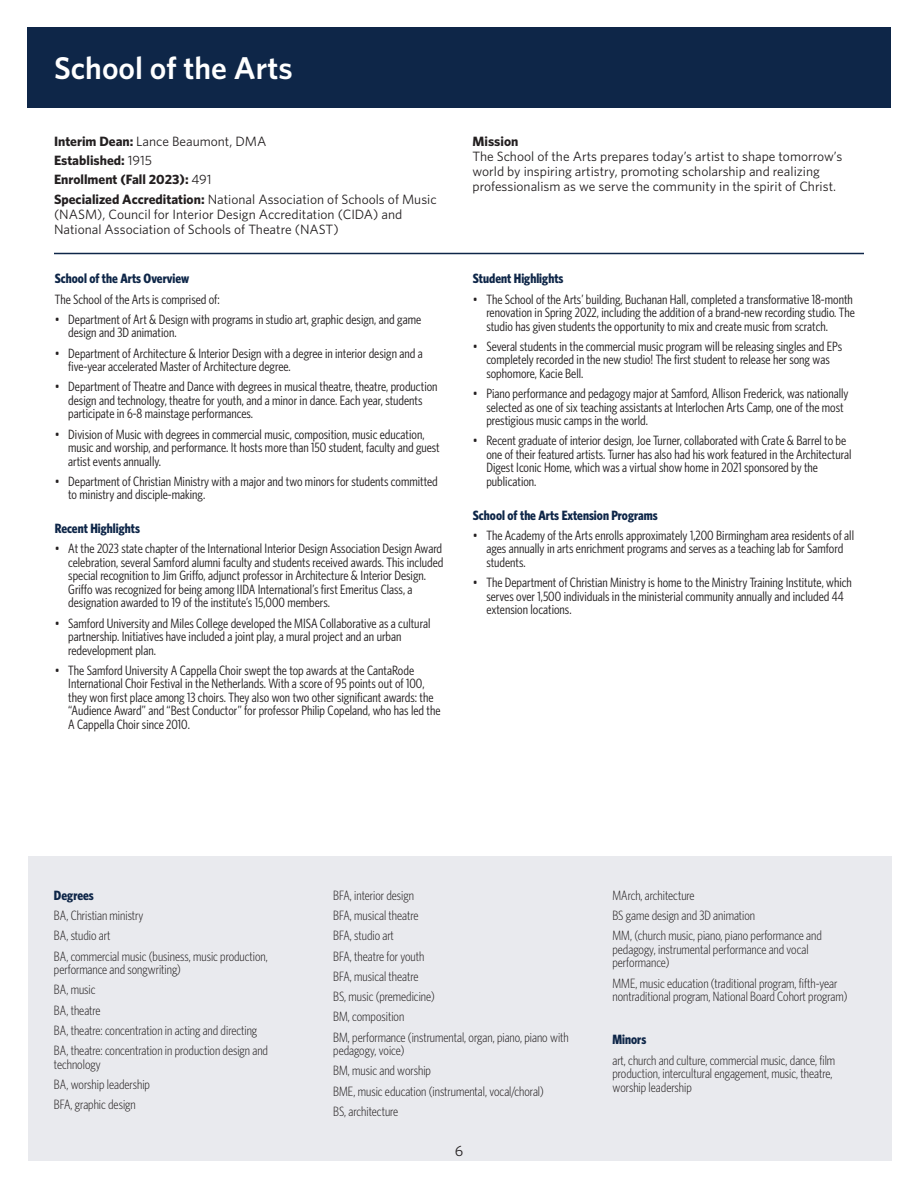
<style>
.page{position:relative;width:918px;height:1188px;background:#fff}
.page>*{position:absolute;margin:0;border:0;box-sizing:border-box;transform-origin:0 0}
.t1{font:600 31.5px "Whitney";color:#fff}
.t2{font:15px "Whitney";color:#231f20}
.t3{font:13.5px/13.5px "Whitney Condensed";color:#231f20}
.t4{font:300 13.5px/13.5px "Whitney Condensed";color:#231f20}
.t5{font:13.5px/15px "Whitney";color:#231f20}
.t6{font:700 13.5px "Whitney Condensed";color:#0e2648}
.t7{font:700 13.5px "Whitney";color:#231f20}
.s1{font-weight:700}
.s2{font-weight:400}
</style>
<div class="page">
<div style="left:27px;top:27px;width:864px;height:81px;background:#0e2648"></div>
<div style="left:28px;top:856px;width:864px;height:305px;background:#e9eaee"></div>
<hr style="left:54px;top:253px;width:810px;height:1px;background:#0e2648">
<p class="t1" style="left:54px;top:47px;width:240px">School of the Arts</p>
<p class="t5" style="left:54px;top:133px;width:214px"><span class="s1">Interim Dean:</span> Lance Beaumont, DMA</p>
<p class="t7" style="left:54px;top:151px;width:100px">Established: <span class="s2">1915</span></p>
<p class="t7" style="left:54px;top:171px;width:159px">Enrollment (Fall 2023): <span class="s2">491</span></p>
<p class="t5" style="left:54px;top:191px;width:384px"><span class="s1">Specialized Accreditation:</span> National Association of Schools of Music (NASM), Council for Interior Design Accreditation (CIDA) and<br>National Association of Schools of Theatre (NAST)</p>
<p class="t6" style="left:55px;top:270px;width:136px">School of the Arts Overview</p>
<p class="t3" style="left:55px;top:292px;width:167px">The School of the Arts is comprised of:</p>
<p class="t3" style="left:68px;top:312px;width:354px;text-indent:-14px">• Department of Art &amp; Design with programs in studio art, graphic design, and game design and 3D animation.</p>
<p class="t3" style="left:68px;top:346px;width:356px;text-indent:-14px">• Department of Architecture &amp; Interior Design with a degree in interior design and a five-year accelerated Master of Architecture degree.</p>
<p class="t3" style="left:68px;top:380px;width:371px;text-indent:-14px">• Department of Theatre and Dance with degrees in musical theatre, theatre, production design and technology, theatre for youth, and a minor in dance. Each year, students participate in 6-8 mainstage performances.</p>
<p class="t3" style="left:68px;top:427px;width:373px;text-indent:-14px">• Division of Music with degrees in commercial music, composition, music education, music and worship, and performance. It hosts more than 150 student, faculty and guest artist events annually.</p>
<p class="t3" style="left:68px;top:474px;width:371px;text-indent:-14px">• Department of Christian Ministry with a major and two minors for students committed to ministry and disciple-making.</p>
<p class="t6" style="left:55px;top:520px;width:87px">Recent Highlights</p>
<p class="t3" style="left:68px;top:542px;width:377px;text-indent:-14px">• At the 2023 state chapter of the International Interior Design Association Design Award celebration, several Samford alumni faculty and students received awards. This included special recognition to Jim Griffo, adjunct professor in Architecture &amp; Interior Design.<br>Griffo was recognized for being among IIDA International’s first Emeritus Class, a designation awarded to 19 of the institute’s 15,000 members.</p>
<p class="t3" style="left:68px;top:616px;width:364px;text-indent:-14px">• Samford University and Miles College developed the MISA Collaborative as a cultural partnership. Initiatives have included a joint play, a mural project and an urban redevelopment plan.</p>
<p class="t3" style="left:68px;top:663px;width:374px;text-indent:-14px">• The Samford University A Cappella Choir swept the top awards at the CantaRode International Choir Festival in the Netherlands. With a score of 95 points out of 100, they won first place among 13 choirs. They also won two other significant awards: the “Audience Award” and “Best Conductor” for professor Philip Copeland, who has led the A Cappella Choir since 2010.</p>
<p class="t7" style="left:472px;top:132px;width:47px">Mission</p>
<p class="t5" style="left:472px;top:148px;width:371px">The School of the Arts prepares today’s artist to shape tomorrow’s world by inspiring artistry, promoting scholarship and realizing professionalism as we serve the community in the spirit of Christ.</p>
<p class="t6" style="left:473px;top:270px;width:92px">Student Highlights</p>
<p class="t3" style="left:486px;top:292px;width:370px;text-indent:-14px">• The School of the Arts’ building, Buchanan Hall, completed a transformative 18-month renovation in Spring 2022, including the addition of a brand-new recording studio. The studio has given students the opportunity to mix and create music from scratch.</p>
<p class="t3" style="left:486px;top:339px;width:357px;text-indent:-14px">• Several students in the commercial music program will be releasing singles and EPs completely recorded in the new studio! The first student to release her song was sophomore, Kacie Bell.</p>
<p class="t3" style="left:486px;top:386px;width:364px;text-indent:-14px">• Piano performance and pedagogy major at Samford, Allison Frederick, was nationally selected as one of six teaching assistants at Interlochen Arts Camp, one of the most prestigious music camps in the world.</p>
<p class="t3" style="left:486px;top:434px;width:367px;text-indent:-14px">• Recent graduate of interior design, Joe Turner, collaborated with Crate &amp; Barrel to be one of their featured artists. Turner has also had his work featured in the Architectural Digest Iconic Home, which was a virtual show home in 2021 sponsored by the publication.</p>
<p class="t6" style="left:473px;top:506px;width:186px">School of the Arts Extension Programs</p>
<p class="t3" style="left:486px;top:528px;width:369px;text-indent:-14px">• The Academy of the Arts enrolls approximately 1,200 Birmingham area residents of all ages annually in arts enrichment programs and serves as a teaching lab for Samford students.</p>
<p class="t3" style="left:486px;top:575px;width:367px;text-indent:-14px">• The Department of Christian Ministry is home to the Ministry Training Institute, which serves over 1,500 individuals in the ministerial community annually and included 44 extension locations.</p>
<p class="t6" style="left:54px;top:887px;width:41px">Degrees</p>
<p class="t4" style="left:54px;top:908px;width:91px">BA, Christian ministry</p>
<p class="t4" style="left:54px;top:929px;width:58px">BA, studio art</p>
<p class="t4" style="left:54px;top:949px;width:215px">BA, commercial music (business, music production, performance and songwriting)</p>
<p class="t4" style="left:54px;top:983px;width:43px">BA, music</p>
<p class="t4" style="left:54px;top:1003px;width:48px">BA, theatre</p>
<p class="t4" style="left:54px;top:1023px;width:205px">BA, theatre: concentration in acting and directing</p>
<p class="t4" style="left:54px;top:1043px;width:216px">BA, theatre: concentration in production design and technology</p>
<p class="t4" style="left:54px;top:1077px;width:98px">BA, worship leadership</p>
<p class="t4" style="left:54px;top:1097px;width:83px">BFA, graphic design</p>
<p class="t4" style="left:333px;top:888px;width:82px">BFA, interior design</p>
<p class="t4" style="left:333px;top:908px;width:87px">BFA, musical theatre</p>
<p class="t4" style="left:333px;top:929px;width:62px">BFA, studio art</p>
<p class="t4" style="left:333px;top:949px;width:93px">BFA, theatre for youth</p>
<p class="t4" style="left:333px;top:969px;width:87px">BFA, musical theatre</p>
<p class="t4" style="left:333px;top:989px;width:103px">BS, music (premedicine)</p>
<p class="t4" style="left:333px;top:1010px;width:73px">BM, composition</p>
<p class="t4" style="left:333px;top:1030px;width:237px">BM, performance (instrumental, organ, piano, piano with pedagogy, voice)</p>
<p class="t4" style="left:333px;top:1064px;width:99px">BM, music and worship</p>
<p class="t4" style="left:333px;top:1084px;width:212px">BME, music education (instrumental, vocal/choral)</p>
<p class="t4" style="left:333px;top:1104px;width:67px">BS, architecture</p>
<p class="t2" style="left:455px;top:1141px;width:10px">6</p>
<p class="t4" style="left:613px;top:888px;width:84px">MArch, architecture</p>
<p class="t4" style="left:613px;top:908px;width:144px">BS game design and 3D animation</p>
<p class="t4" style="left:613px;top:929px;width:211px">MM, (church music, piano, piano performance and pedagogy, instrumental performance and vocal performance)</p>
<p class="t4" style="left:613px;top:976px;width:236px">MME, music education (traditional program, fifth-year nontraditional program, National Board Cohort program)</p>
<p class="t6" style="left:613px;top:1031px;width:35px">Minors</p>
<p class="t4" style="left:613px;top:1053px;width:224px">art, church and culture, commercial music, dance, film production, intercultural engagement, music, theatre, worship leadership</p>
</div>
